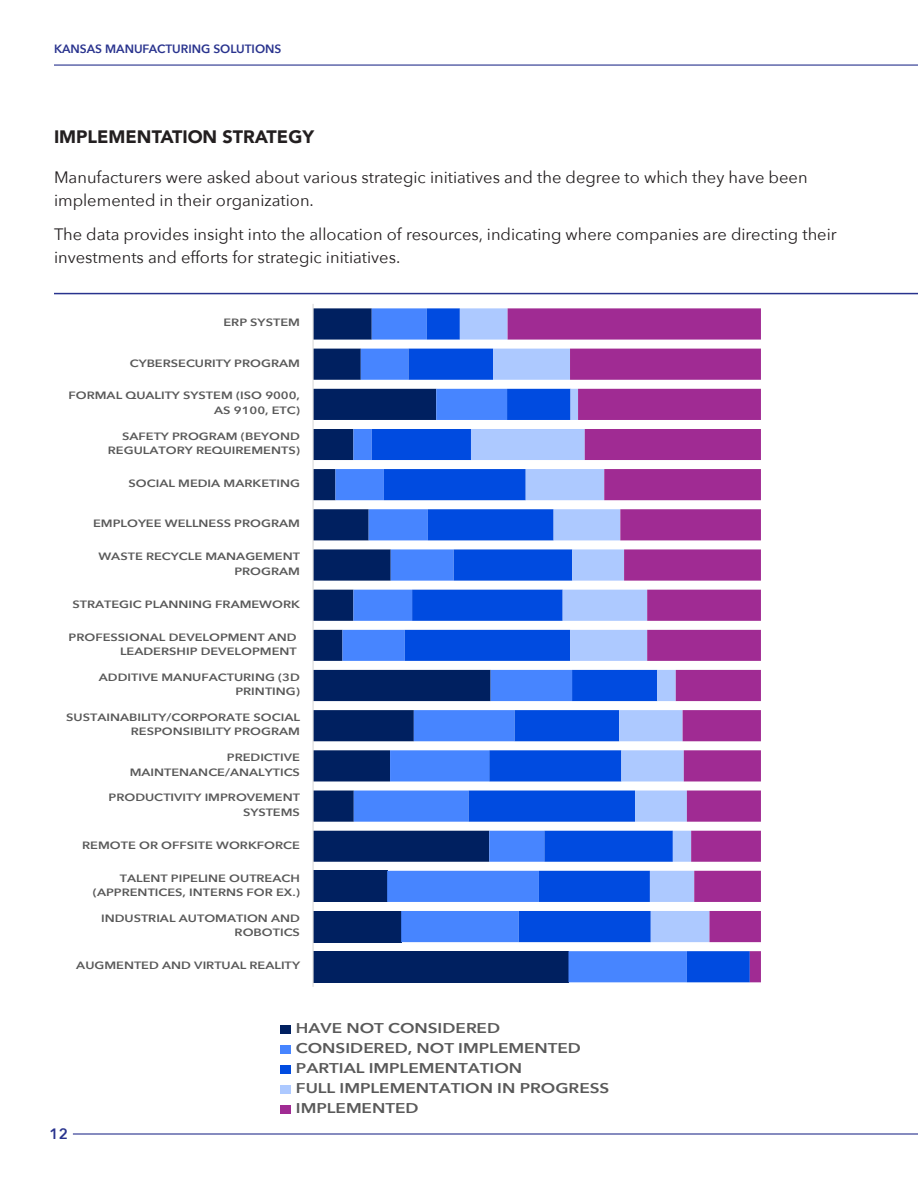
<style>
.page{position:relative;width:918px;height:1188px;background:#fff}
.page>*{position:absolute;margin:0;border:0;box-sizing:border-box;transform-origin:0 0}
.t1{font:900 18px "Avenir";color:#231f20}
.t2{font:16.5px/22.5px "Avenir Next";color:#231f20}
.t3{font:600 15px "Avenir Next";color:#29338e}
.t4{font:600 14.1px/20px "Avenir Next";color:#595959;scale:1.21 1}
.t5{font:600 12px "Avenir Next";color:#29338e}
.t6{font:600 10.65px/14.4px "Avenir Next";color:#595959;text-align:right;scale:1.21 1}
</style>
<div class="page">
<hr style="left:54px;top:293px;width:864px;height:1px;background:#29338e">
<div style="left:313px;top:951px;width:255px;height:31px;background:#002060"></div>
<div style="left:313px;top:911px;width:88px;height:31px;background:#002060"></div>
<div style="left:313px;top:871px;width:74px;height:31px;background:#002060"></div>
<svg style="left:314px;top:308px;width:21px;height:554px;fill:#002060"></svg>
<svg style="left:335px;top:308px;width:37px;height:635px;fill:#002060"></svg>
<svg style="left:372px;top:308px;width:136px;height:635px"></svg>
<svg style="left:460px;top:308px;width:48px;height:634px"></svg>
<svg style="left:508px;top:308px;width:253px;height:674px"></svg>
<hr style="left:313px;top:304px;width:1px;height:683px;background:#d9d9d9">
<div style="left:281px;top:1025px;width:10px;height:9px;background:#002060"></div>
<div style="left:281px;top:1045px;width:10px;height:9px;background:#4785ff"></div>
<div style="left:281px;top:1065px;width:10px;height:9px;background:#004be0"></div>
<div style="left:281px;top:1085px;width:10px;height:9px;background:#adc9ff"></div>
<div style="left:281px;top:1105px;width:10px;height:9px;background:#a02b93"></div>
<hr style="left:54px;top:64px;width:864px;height:2px;background:#29338e">
<hr style="left:73px;top:1133px;width:845px;height:2px;background:#29338e">
<p class="t5" style="left:54px;top:39px;width:229px">KANSAS MANUFACTURING SOLUTIONS</p>
<p class="t1" style="left:54px;top:121px;width:262px">IMPLEMENTATION STRATEGY</p>
<p class="t2" style="left:54px;top:165px;width:755px">Manufacturers were asked about various strategic initiatives and the degree to which they have been implemented in their organization.</p>
<p class="t2" style="left:54px;top:222px;width:784px">The data provides insight into the allocation of resources, indicating where companies are directing their investments and efforts for strategic initiatives.</p>
<p class="t6" style="left:223px;top:315px;width:65px">ERP SYSTEM</p>
<p class="t6" style="left:130px;top:355px;width:142px">CYBERSECURITY PROGRAM</p>
<p class="t6" style="left:68px;top:388px;width:193px">FORMAL QUALITY SYSTEM (ISO 9000,<br>AS 9100, ETC)</p>
<p class="t6" style="left:108px;top:428px;width:160px">SAFETY PROGRAM (BEYOND<br>REGULATORY REQUIREMENTS)</p>
<p class="t6" style="left:129px;top:476px;width:143px">SOCIAL MEDIA MARKETING</p>
<p class="t6" style="left:93px;top:516px;width:173px">EMPLOYEE WELLNESS PROGRAM</p>
<p class="t6" style="left:98px;top:549px;width:168px">WASTE RECYCLE MANAGEMENT<br>PROGRAM</p>
<p class="t6" style="left:72px;top:596px;width:190px">STRATEGIC PLANNING FRAMEWORK</p>
<p class="t6" style="left:69px;top:629px;width:190px">PROFESSIONAL DEVELOPMENT AND<br>LEADERSHIP DEVELOPMENT</p>
<p class="t6" style="left:99px;top:670px;width:168px">ADDITIVE MANUFACTURING (3D<br>PRINTING)</p>
<p class="t6" style="left:66px;top:710px;width:195px">SUSTAINABILITY/CORPORATE SOCIAL<br>RESPONSIBILITY PROGRAM</p>
<p class="t6" style="left:130px;top:750px;width:142px">PREDICTIVE<br>MAINTENANCE/ANALYTICS</p>
<p class="t6" style="left:109px;top:790px;width:160px">PRODUCTIVITY IMPROVEMENT<br>SYSTEMS</p>
<p class="t6" style="left:82px;top:837px;width:181px">REMOTE OR OFFSITE WORKFORCE</p>
<p class="t6" style="left:93px;top:870px;width:173px">TALENT PIPELINE OUTREACH (APPRENTICES, INTERNS FOR EX.)</p>
<p class="t6" style="left:101px;top:911px;width:166px">INDUSTRIAL AUTOMATION AND<br>ROBOTICS</p>
<p class="t6" style="left:76px;top:958px;width:186px">AUGMENTED AND VIRTUAL REALITY</p>
<h3 class="t3" style="left:50px;top:1120px;width:20px">12</h3>
<p class="t4" style="left:296px;top:1017px;width:261px">HAVE NOT CONSIDERED<br>CONSIDERED, NOT IMPLEMENTED<br>PARTIAL IMPLEMENTATION<br>FULL IMPLEMENTATION IN PROGRESS<br>IMPLEMENTED</p>
</div>
